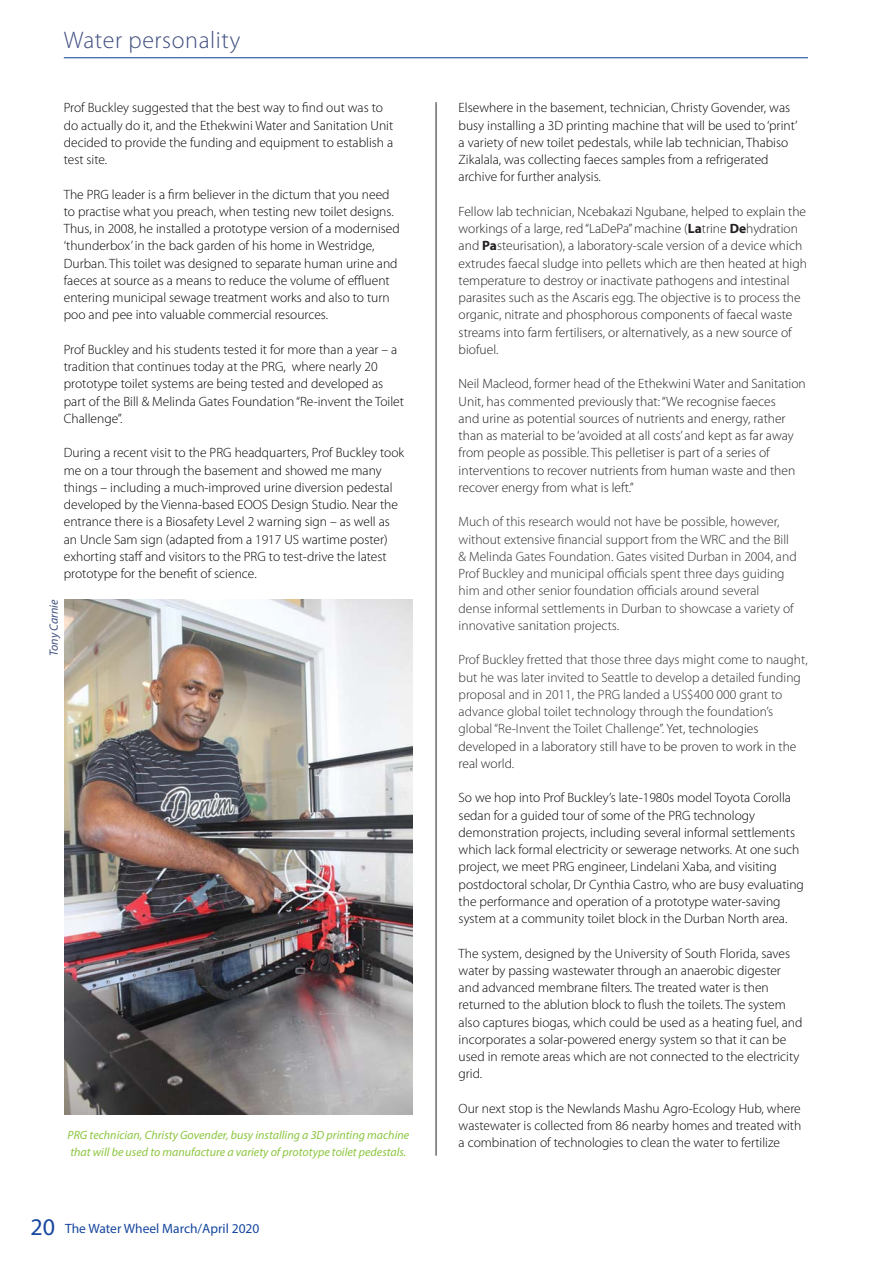
<style>
.page{position:relative;width:893px;height:1263px;background:#fff}
.page>*{position:absolute;margin:0;border:0;box-sizing:border-box;transform-origin:0 0}
.t1{font:300 24px "Myriad Pro";letter-spacing:.025em;color:#415080}
.t2{font:300 13.5px/17.2px "Myriad Pro";color:#010202}
.t3{font:300 13.5px/17.2px "Myriad Pro";color:#231f20}
.t4{font:300 13.5px/17.2px "Myriad Pro";color:#2d2e2d}
.t5{font:13.5px "Myriad Pro";color:#17479e}
.t6{font:italic 12px/16.5px "Myriad Pro";color:#8cc63f}
.t7{font:italic 12px "Myriad Pro";color:#415080}
.s1{font-size:24px}
.s2{font-weight:700}
.s3{color:#231f20}
</style>
<div class="page">
<hr style="left:64px;top:57px;width:744px;height:1px;background:#17479e">
<hr style="left:436px;top:102px;width:1px;height:1053px;background:#231f20">
<img style="left:64px;top:600px;width:349px;height:514px">
<h1 class="t1" style="left:64px;top:31px;width:178px">Water personality</h1>
<p class="t2" style="left:64px;top:101px;width:331px">Prof Buckley suggested that the best way to find out was to do actually do it, and the Ethekwini Water and Sanitation Unit decided to provide the funding and equipment to establish a test site.</p>
<p class="t2" style="left:64px;top:187px;width:337px">The PRG leader is a firm believer in the dictum that you need to practise what you preach, when testing new toilet designs.<br>Thus, in 2008, he installed a prototype version of a modernised ‘thunderbox’ in the back garden of his home in Westridge, Durban. This toilet was designed to separate human urine and faeces at source as a means to reduce the volume of effluent entering municipal sewage treatment works and also to turn poo and pee into valuable commercial resources.</p>
<p class="t2" style="left:64px;top:342px;width:342px">Prof Buckley and his students tested it for more than a year – a tradition that continues today at the PRG, where nearly 20 prototype toilet systems are being tested and developed as part of the Bill &amp; Melinda Gates Foundation “Re-invent the Toilet Challenge”.</p>
<p class="t2" style="left:64px;top:446px;width:342px">During a recent visit to the PRG headquarters, Prof Buckley took me on a tour through the basement and showed me many things – including a much-improved urine diversion pedestal developed by the Vienna-based EOOS Design Studio. Near the entrance there is a Biosafety Level 2 warning sign – as well as an Uncle Sam sign (adapted from a 1917 US wartime poster) exhorting staff and visitors to the PRG to test-drive the latest prototype for the benefit of science.</p>
<p class="t7" style="left:49px;top:656px;width:58px;rotate:-90deg">Tony Carnie</p>
<p class="t6" style="left:68px;top:1128px;width:343px">PRG technician, Christy Govender, busy installing a 3D printing machine that will be used to manufacture a variety of prototype toilet pedestals.</p>
<p class="t5" style="left:30px;top:1223px;width:230px"><span class="s1">20</span> The Water Wheel March/April 2020</p>
<p class="t2" style="left:459px;top:101px;width:340px">Elsewhere in the basement, technician, Christy Govender, was busy installing a 3D printing machine that will be used to ‘print’ a variety of new toilet pedestals, while lab technician, Thabiso Zikalala, was collecting faeces samples from a refrigerated archive for further analysis.</p>
<p class="t3" style="left:459px;top:204px;width:350px">Fellow lab technician, Ncebakazi Ngubane, helped to explain the workings of a large, red “LaDePa” machine (<span class="s2">La</span>trine <span class="s2">De</span>hydration and <span class="s2">Pa</span>steurisation), a laboratory-scale version of a device which extrudes faecal sludge into pellets which are then heated at high temperature to destroy or inactivate pathogens and intestinal parasites such as the Ascaris egg. The objective is to process the organic, nitrate and phosphorous components of faecal waste streams into farm fertilisers, or alternatively, as a new source of biofuel.</p>
<p class="t3" style="left:459px;top:377px;width:349px">Neil Macleod, former head of the Ethekwini Water and Sanitation Unit, has commented previously that: “We recognise faeces<br>and urine as potential sources of nutrients and energy, rather than as material to be ‘avoided at all costs’ and kept as far away from people as possible. This pelletiser is part of a series of interventions to recover nutrients from human waste and then recover energy from what is left.”</p>
<p class="t4" style="left:459px;top:515px;width:340px">Much of this research would not have be possible, however, without extensive financial support from the WRC and the Bill &amp; Melinda Gates Foundation. Gates visited Durban in 2004, and Prof Buckley and municipal officials spent three days guiding him and other senior foundation officials around several<br>dense informal settlements in Durban to showcase a variety of innovative sanitation projects.</p>
<p class="t4" style="left:459px;top:653px;width:351px">Prof Buckley fretted that those three days might come to naught, but he was later invited to Seattle to develop a detailed funding proposal and in 2011, the PRG landed a US$400 000 grant to advance global toilet technology through the foundation’s global “Re-Invent the Toilet Challenge”. <span class="s3">Yet, technologies developed in a laboratory still have to be proven to work in the real world.</span></p>
<p class="t2" style="left:459px;top:791px;width:347px">So we hop into Prof Buckley’s late-1980s model Toyota Corolla sedan for a guided tour of some of the PRG technology demonstration projects, including several informal settlements which lack formal electricity or sewerage networks. At one such project, we meet PRG engineer, Lindelani Xaba, and visiting postdoctoral scholar, Dr Cynthia Castro, who are busy evaluating the performance and operation of a prototype water-saving system at a community toilet block in the Durban North area.</p>
<p class="t2" style="left:459px;top:946px;width:345px">The system, designed by the University of South Florida, saves water by passing wastewater through an anaerobic digester and advanced membrane filters. The treated water is then returned to the ablution block to flush the toilets. The system also captures biogas, which could be used as a heating fuel, and incorporates a solar-powered energy system so that it can be used in remote areas which are not connected to the electricity grid.</p>
<p class="t2" style="left:459px;top:1101px;width:344px;text-align:justify">Our next stop is the Newlands Mashu Agro-Ecology Hub, where wastewater is collected from 86 nearby homes and treated with a combination of technologies to clean the water to fertilize</p>
</div>
